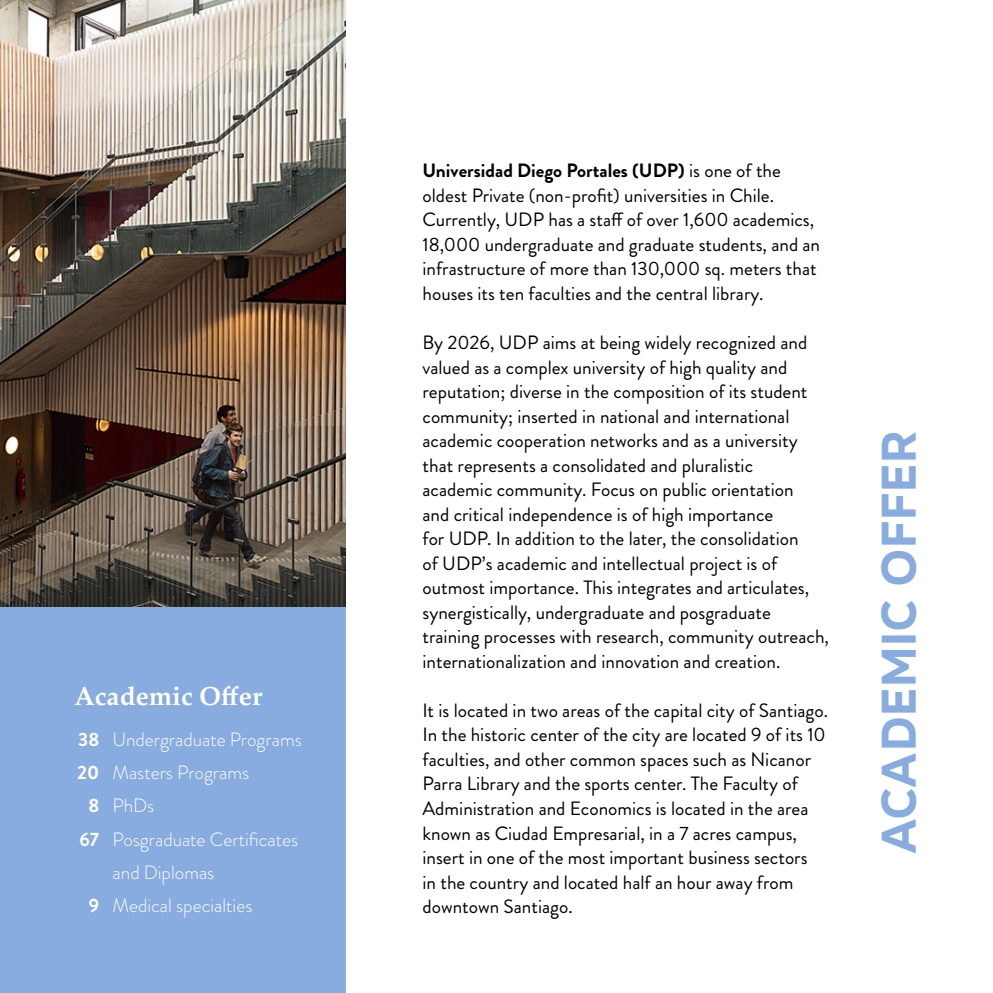
<style>
.page{position:relative;width:993px;height:993px;background:#fff}
.page>*{position:absolute;margin:0;border:0;box-sizing:border-box;transform-origin:0 0}
.t1{font:49px "Organetto Variable";letter-spacing:.02em;color:#88ace0}
.t2{font:700 26.25px "Palatino";color:#fff}
.t3{font:19.25px/24.5px "Brandon Grotesque";color:#000}
.t4{font:300 19.25px/33.2px "Brandon Grotesque";color:#fff}
.t5{font:700 19.25px/33.2px "Brandon Grotesque";color:#fff;text-align:center}
.s1{font-weight:700}
</style>
<div class="page">
<div style="left:0;top:606px;width:345px;height:386px;background:#88ace0"></div>
<img style="left:0;top:0;width:345px;height:606px">
<h2 class="t2" style="left:74px;top:673px;width:189px">Academic Offer</h2>
<p class="t5" style="left:77px;top:722px;width:24px">38<br>20<br>8<br>67</p>
<p class="t5" style="left:89px;top:888px;width:12px">9</p>
<p class="t4" style="left:112px;top:722px;width:191px">Undergraduate Programs<br>Masters Programs<br>PhDs<br>Posgraduate Certificates and Diplomas<br>Medical specialties</p>
<p class="t3" style="left:422px;top:159px;width:399px"><span class="s1">Universidad Diego Portales (UDP)</span> is one of the oldest Private (non-profit) universities in Chile.<br>Currently, UDP has a staff of over 1,600 academics, 18,000 undergraduate and graduate students, and an infrastructure of more than 130,000 sq. meters that houses its ten faculties and the central library.</p>
<p class="t3" style="left:422px;top:330px;width:408px">By 2026, UDP aims at being widely recognized and valued as a complex university of high quality and reputation; diverse in the composition of its student community; inserted in national and international academic cooperation networks and as a university that represents a consolidated and pluralistic<br>academic community. Focus on public orientation<br>and critical independence is of high importance<br>for UDP. In addition to the later, the consolidation<br>of UDP’s academic and intellectual project is of outmost importance. This integrates and articulates, synergistically, undergraduate and posgraduate training processes with research, community outreach, internationalization and innovation and creation.</p>
<p class="t3" style="left:422px;top:698px;width:407px">It is located in two areas of the capital city of Santiago.<br>In the historic center of the city are located 9 of its 10 faculties, and other common spaces such as Nicanor Parra Library and the sports center. The Faculty of Administration and Economics is located in the area known as Ciudad Empresarial, in a 7 acres campus, insert in one of the most important business sectors<br>in the country and located half an hour away from downtown Santiago.</p>
<h1 class="t1" style="left:869px;top:853px;width:424px;rotate:-90deg">Academic Offer</h1>
</div>
